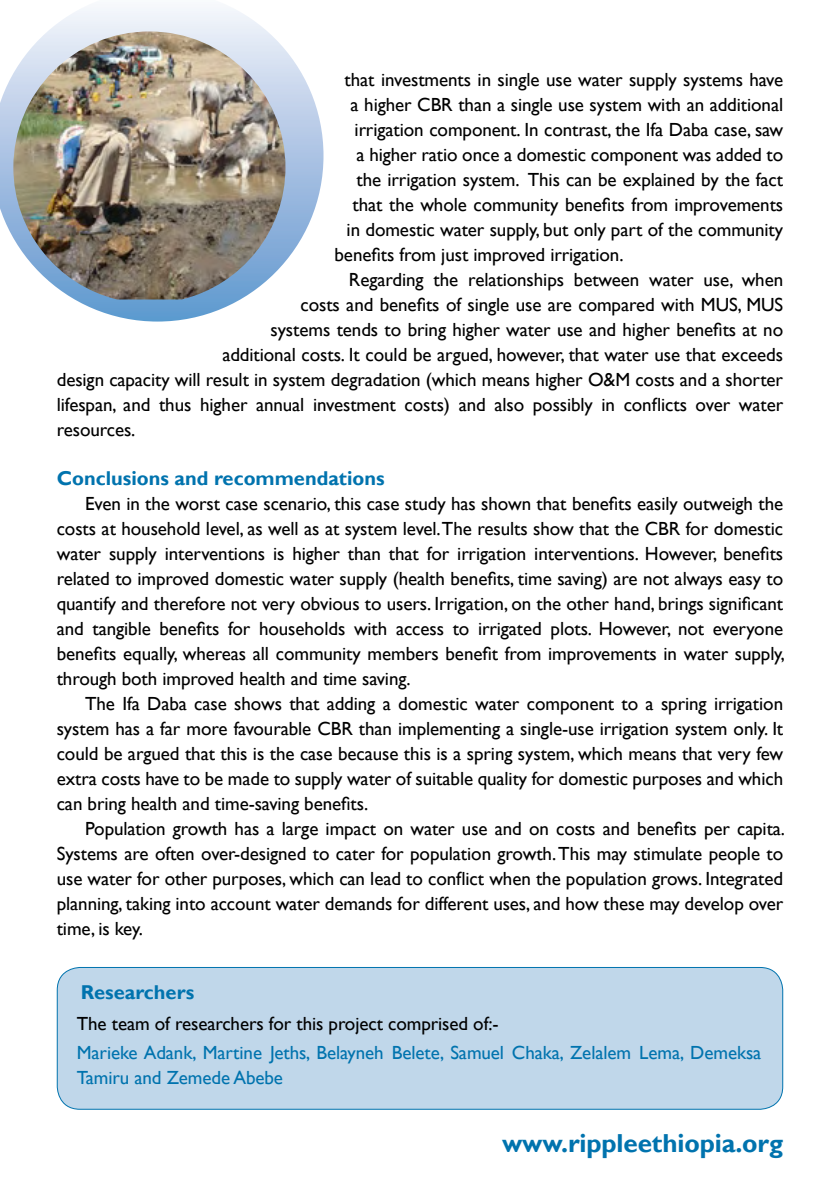
<style>
.page{position:relative;width:840px;height:1191px;background:#fff}
.page>*{position:absolute;margin:0;border:0;box-sizing:border-box;transform-origin:0 0}
.norm{font:700 26px "Gill Sans";letter-spacing:-.005em;color:#0073ae}
.headings{font:700 20px "Gill Sans";color:#0073ae}
.norm-2{font:19px/25px "Gill Sans";letter-spacing:-.005em;color:#000;text-align:justify}
.norm_no_indent{font:19px/25px "Gill Sans";letter-spacing:-.005em;color:#0073ae}
</style>
<div class="page">
<div style="left:57px;top:967px;width:725px;height:142px;background:#c0d7ea;border-radius:23px"></div>
<div style="left:57px;top:967px;width:725px;height:142px;border:1px solid #0073ae;border-radius:23px"></div>
<svg style="left:0;top:8px;width:323px;height:313px"></svg>
<img style="left:13px;top:31px;width:272px;height:268px">
<p class="norm-2" style="left:344px;top:68px;width:440px">that investments in single use water supply systems have</p>
<p class="norm-2" style="left:350px;top:93px;width:434px">a higher CBR than a single use system with an additional</p>
<p class="norm-2" style="left:354px;top:118px;width:430px">irrigation component. In contrast, the Ifa Daba case, saw</p>
<p class="norm-2" style="left:356px;top:142px;width:428px">a higher ratio once a domestic component was added to</p>
<p class="norm-2" style="left:356px;top:167px;width:428px">the irrigation system. This can be explained by the fact</p>
<p class="norm-2" style="left:352px;top:192px;width:432px">that the whole community benefits from improvements</p>
<p class="norm-2" style="left:346px;top:217px;width:438px">in domestic water supply, but only part of the community</p>
<p class="norm-2" style="left:334px;top:242px;width:290px">benefits from just improved irrigation.</p>
<p class="norm-2" style="left:349px;top:267px;width:435px">Regarding the relationships between water use, when</p>
<p class="norm-2" style="left:300px;top:292px;width:484px">costs and benefits of single use are compared with MUS, MUS</p>
<p class="norm-2" style="left:270px;top:317px;width:514px">systems tends to bring higher water use and higher benefits at no</p>
<p class="norm-2" style="left:222px;top:342px;width:562px">additional costs. It could be argued, however, that water use that exceeds</p>
<p class="norm-2" style="left:57px;top:367px;width:727px">design capacity will result in system degradation (which means higher O&amp;M costs and a shorter</p>
<p class="norm-2" style="left:57px;top:392px;width:727px">lifespan, and thus higher annual investment costs) and also possibly in conflicts over water</p>
<p class="norm-2" style="left:57px;top:417px;width:80px">resources.</p>
<p class="headings" style="left:57px;top:467px;width:329px">Conclusions and recommendations</p>
<p class="norm-2" style="left:57px;top:492px;width:729px;text-indent:28px">Even in the worst case scenario, this case study has shown that benefits easily outweigh the costs at household level, as well as at system level. The results show that the CBR for domestic water supply interventions is higher than that for irrigation interventions. However, benefits related to improved domestic water supply (health benefits, time saving) are not always easy to quantify and therefore not very obvious to users. Irrigation, on the other hand, brings significant and tangible benefits for households with access to irrigated plots. However, not everyone benefits equally, whereas all community members benefit from improvements in water supply, through both improved health and time saving.</p>
<p class="norm-2" style="left:57px;top:691px;width:727px;text-indent:28px">The Ifa Daba case shows that adding a domestic water component to a spring irrigation system has a far more favourable CBR than implementing a single-use irrigation system only. It could be argued that this is the case because this is a spring system, which means that very few extra costs have to be made to supply water of suitable quality for domestic purposes and which can bring health and time-saving benefits.</p>
<p class="norm-2" style="left:57px;top:816px;width:729px;text-indent:28px">Population growth has a large impact on water use and on costs and benefits per capita.<br>Systems are often over-designed to cater for population growth. This may stimulate people to use water for other purposes, which can lead to conflict when the population grows. Integrated planning, taking into account water demands for different uses, and how these may develop over time, is key.</p>
<p class="headings" style="left:81px;top:980px;width:115px">Researchers</p>
<p class="norm-2" style="left:77px;top:1011px;width:423px">The team of researchers for this project comprised of:-</p>
<p class="norm_no_indent" style="left:77px;top:1040px;width:685px">Marieke Adank, Martine Jeths, Belayneh Belete, Samuel Chaka, Zelalem Lema, Demeksa<br>Tamiru and Zemede Abebe</p>
<p class="norm" style="left:502px;top:1127px;width:282px">www.rippleethiopia.org</p>
</div>
